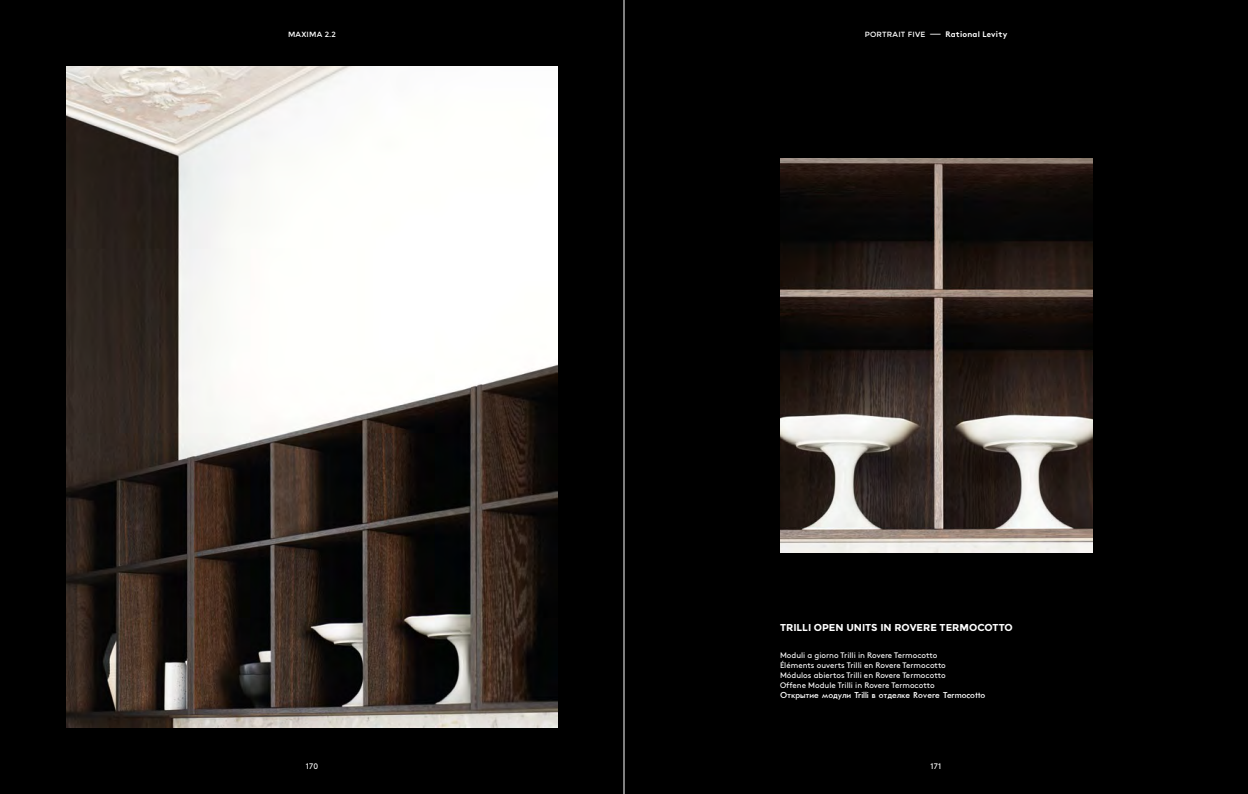
<style>
.page{position:relative;width:1248px;height:794px;background:#fff}
.page>*{position:absolute;margin:0;border:0;box-sizing:border-box;transform-origin:0 0}
.t1{font:700 10px "Montserrat";color:#fff}
.t2{font:9.5px "Futura";letter-spacing:-.015em;color:#fff}
.t3{font:8px/10px "Brown Pro";color:#fff}
.t4{font:700 8px "Brown Pro";letter-spacing:.025em;color:#fff}
.t5{font:7.5px "Montserrat";letter-spacing:.025em;color:#fff}
.s1{font-family:"Montserrat";font-weight:400;font-size:7.5px}
.s2{font-size:7.5px}
</style>
<div class="page">
<div style="left:0;top:0;width:1247px;height:794px;background:#000"></div>
<img style="left:66px;top:66px;width:492px;height:662px">
<img style="left:780px;top:158px;width:311px;height:395px">
<hr style="left:623px;top:0;width:1px;height:794px;background:#fff">
<p class="t5" style="left:288px;top:30px;width:49px">MAXIMA 2.2</p>
<p class="t4" style="left:864px;top:27px;width:144px"><span class="s1">PORTRAIT FIVE</span> <span class="s2">—</span> Rational Levity</p>
<p class="t1" style="left:780px;top:621px;width:234px">TRILLI OPEN UNITS IN ROVERE TERMOCOTTO</p>
<p class="t3" style="left:780px;top:649px;width:167px">Moduli a giorno Trilli in Rovere Termocotto Éléments ouverts Trilli en Rovere Termocotto Módulos abiertos Trilli en Rovere Termocotto Offene Module Trilli in Rovere Termocotto</p>
<p class="t2" style="left:780px;top:690px;width:207px">Открытие модули Trilli в отделке Rovere Termocotto</p>
<p class="t3" style="left:306px;top:760px;width:14px">170</p>
<p class="t3" style="left:930px;top:760px;width:13px">171</p>
</div>
